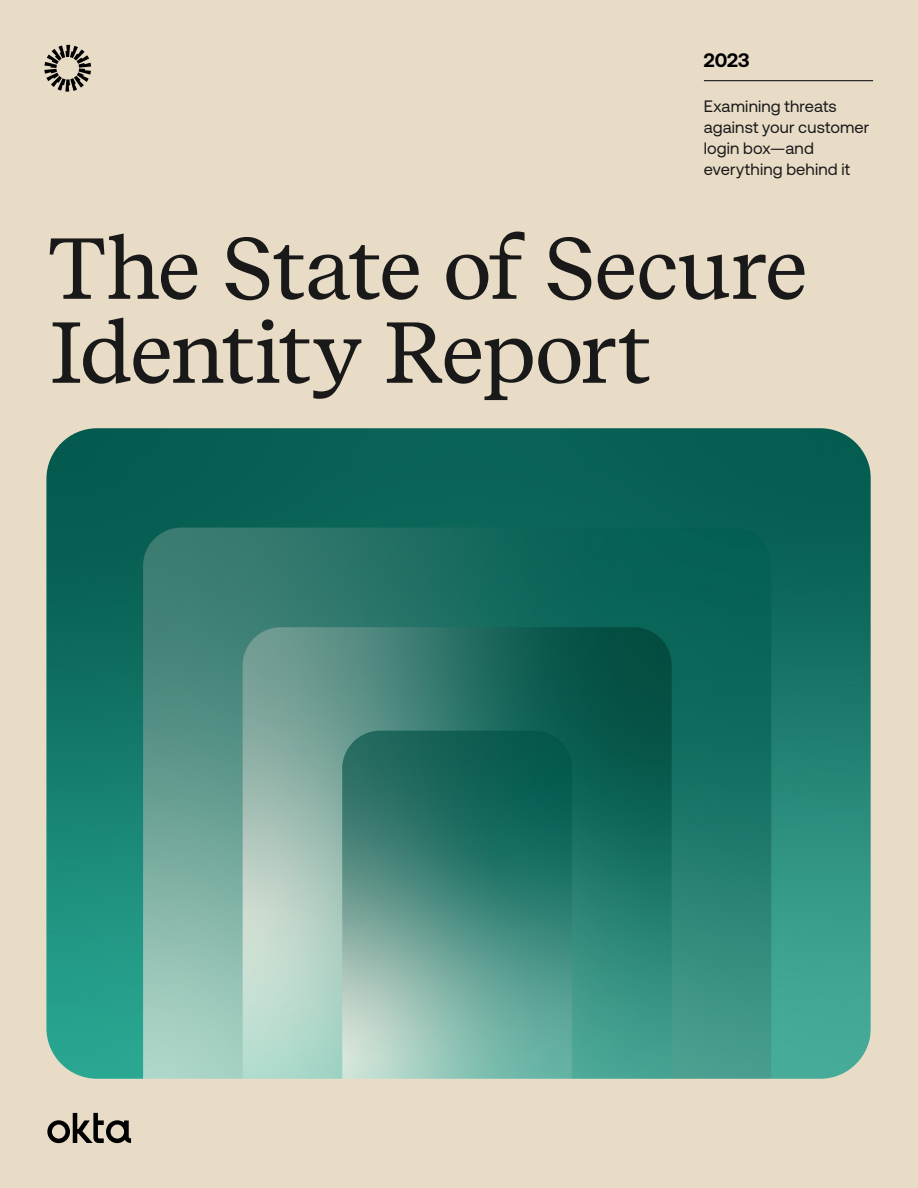
<style>
.page{position:relative;width:918px;height:1188px;background:#e8dcc7}
.page>*{position:absolute;margin:0;border:0;box-sizing:border-box;transform-origin:0 0}
.H1_Section{font:86.25px/84px "Recife Text";letter-spacing:-.025em;color:#191919}
.H1_Chart{font:700 19.5px "Aeonik";color:#000001}
.Body_title{font:16.5px/21px "Aeonik";letter-spacing:.01em;color:#191919}
</style>
<div class="page">
<hr style="left:704px;top:80px;width:169px;height:1px;background:#000001">
<svg style="left:44px;top:45px;width:47px;height:47px"></svg>
<svg style="left:47px;top:1113px;width:84px;height:30px"></svg>
<img style="left:46px;top:428px;width:825px;height:651px">
<p class="H1_Chart" style="left:704px;top:49px;width:47px">2023</p>
<p class="Body_title" style="left:704px;top:96px;width:167px">Examining threats against your customer login box—and everything behind it</p>
<p class="H1_Section" style="left:47px;top:226px;width:762px">The State of Secure<br>Identity Report</p>
</div>
